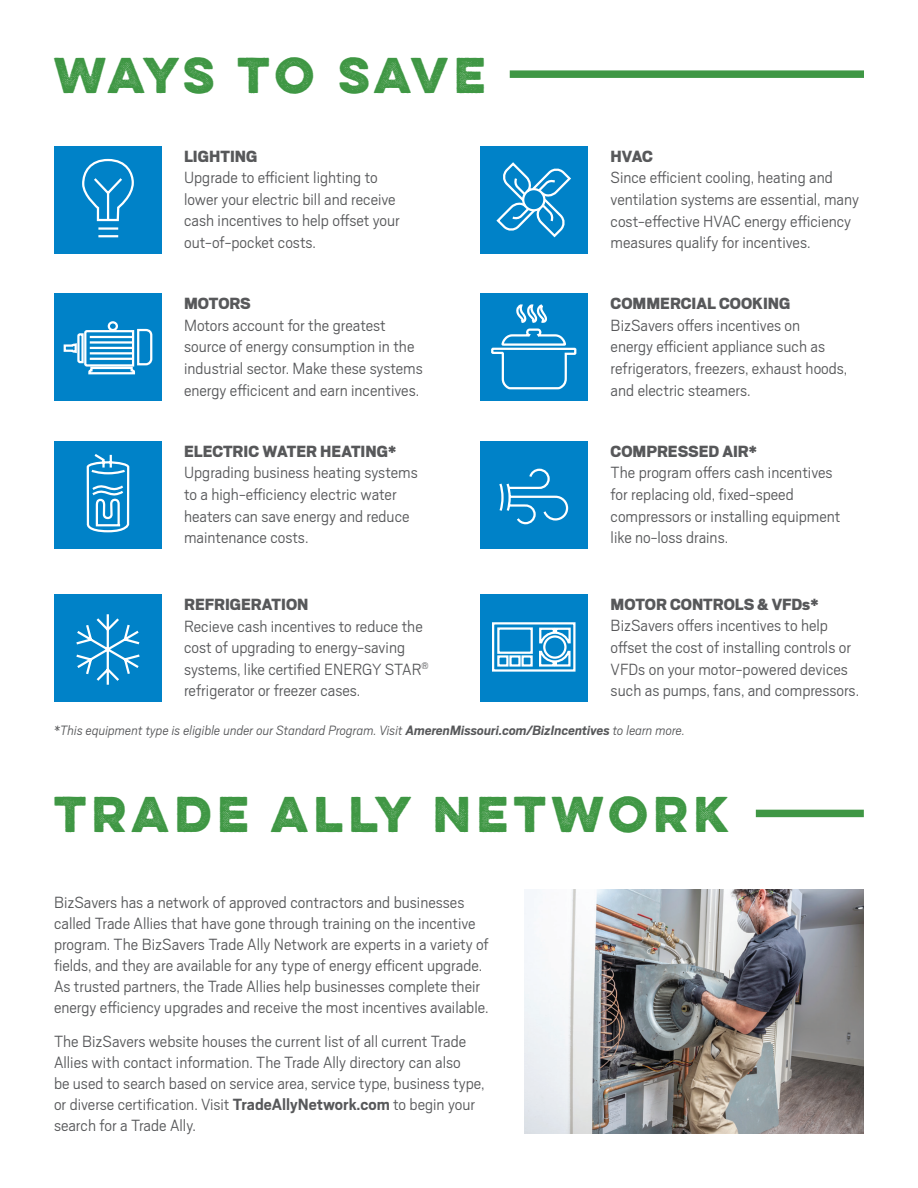
<style>
.page{position:relative;width:918px;height:1188px;background:#fff}
.page>*{position:absolute;margin:0;border:0;box-sizing:border-box;transform-origin:0 0}
.t1{font:700 45px "Lulo One";letter-spacing:-.1em;color:#3f9744}
.t2{font:700 45px "Lulo One";letter-spacing:-.145em;color:#3f9744}
.t3{font:300 18px/21.6px "Scout";color:#57585a}
.t4{font:900 18px "Scout";color:#57585a}
.t5{font:italic 300 15px "Scout";color:#57585a}
.s1{font-weight:700}
</style>
<div class="page">
<div style="left:510px;top:70px;width:354px;height:8px;background:#3f9744"></div>
<img style="left:524px;top:889px;width:340px;height:245px">
<div style="left:756px;top:810px;width:108px;height:7px;background:#3f9744"></div>
<div style="left:54px;top:146px;width:108px;height:108px;background:#0082c8"></div>
<div style="left:480px;top:146px;width:108px;height:108px;background:#0082c8"></div>
<div style="left:54px;top:293px;width:108px;height:108px;background:#0082c8"></div>
<div style="left:480px;top:293px;width:108px;height:108px;background:#0082c8"></div>
<div style="left:54px;top:441px;width:108px;height:108px;background:#0082c8"></div>
<div style="left:480px;top:441px;width:108px;height:108px;background:#0082c8"></div>
<div style="left:54px;top:594px;width:108px;height:108px;background:#0082c8"></div>
<div style="left:480px;top:594px;width:108px;height:108px;background:#0082c8"></div>
<svg style="left:492px;top:622px;width:84px;height:50px"></svg>
<svg style="left:496px;top:162px;width:75px;height:76px"></svg>
<svg style="left:63px;top:321px;width:90px;height:54px"></svg>
<svg style="left:76px;top:614px;width:64px;height:71px"></svg>
<svg style="left:499px;top:468px;width:70px;height:57px"></svg>
<svg style="left:491px;top:304px;width:86px;height:86px"></svg>
<svg style="left:82px;top:158px;width:52px;height:80px"></svg>
<svg style="left:86px;top:454px;width:44px;height:79px"></svg>
<h1 class="t2" style="left:54px;top:41px;width:443px">WAYS TO SAVE</h1>
<p class="t4" style="left:184px;top:144px;width:75px">LIGHTING</p>
<p class="t3" style="left:184px;top:166px;width:217px">Upgrade to efficient lighting to lower your electric bill and receive cash incentives to help offset your out-of-pocket costs.</p>
<p class="t4" style="left:184px;top:292px;width:68px">MOTORS</p>
<p class="t3" style="left:184px;top:314px;width:240px">Motors account for the greatest source of energy consumption in the industrial sector. Make these systems energy efficicent and earn incentives.</p>
<p class="t4" style="left:184px;top:440px;width:214px">ELECTRIC WATER HEATING*</p>
<p class="t3" style="left:184px;top:461px;width:235px">Upgrading business heating systems to a high-efficiency electric water heaters can save energy and reduce maintenance costs.</p>
<p class="t4" style="left:184px;top:593px;width:126px">REFRIGERATION</p>
<p class="t3" style="left:184px;top:614px;width:246px">Recieve cash incentives to reduce the cost of upgrading to energy-saving systems, like certified ENERGY STAR<sup>® </sup>refrigerator or freezer cases.</p>
<p class="t4" style="left:611px;top:144px;width:44px">HVAC</p>
<p class="t3" style="left:611px;top:166px;width:250px">Since efficient cooling, heating and ventilation systems are essential, many cost-effective HVAC energy efficiency measures qualify for incentives.</p>
<p class="t4" style="left:611px;top:292px;width:181px">COMMERCIAL COOKING</p>
<p class="t3" style="left:611px;top:314px;width:238px">BizSavers offers incentives on<br>energy efficient appliance such as refrigerators, freezers, exhaust hoods, and electric steamers.</p>
<p class="t4" style="left:611px;top:440px;width:148px">COMPRESSED AIR*</p>
<p class="t3" style="left:611px;top:461px;width:231px">The program offers cash incentives for replacing old, fixed-speed compressors or installing equipment like no-loss drains.</p>
<p class="t4" style="left:611px;top:593px;width:209px">MOTOR CONTROLS &amp; VFDs*</p>
<p class="t3" style="left:611px;top:614px;width:250px">BizSavers offers incentives to help offset the cost of installing controls or VFDs on your motor-powered devices such as pumps, fans, and compressors.</p>
<p class="t5" style="left:54px;top:720px;width:632px">*This equipment type is eligible under our Standard Program. Visit <span class="s1">AmerenMissouri.com/BizIncentives</span> to learn more.</p>
<h1 class="t1" style="left:54px;top:779px;width:686px">TRADE ALLY NETWORK</h1>
<p class="t3" style="left:54px;top:891px;width:436px;line-height:21px">BizSavers has a network of approved contractors and businesses called Trade Allies that have gone through training on the incentive program. The BizSavers Trade Ally Network are experts in a variety of fields, and they are available for any type of energy efficent upgrade.<br>As trusted partners, the Trade Allies help businesses complete their energy efficiency upgrades and receive the most incentives available.</p>
<p class="t3" style="left:54px;top:1030px;width:432px;line-height:21px">The BizSavers website houses the current list of all current Trade Allies with contact information. The Trade Ally directory can also<br>be used to search based on service area, service type, business type, or diverse certification. Visit <span class="s1">TradeAllyNetwork.com</span> to begin your search for a Trade Ally.</p>
</div>
